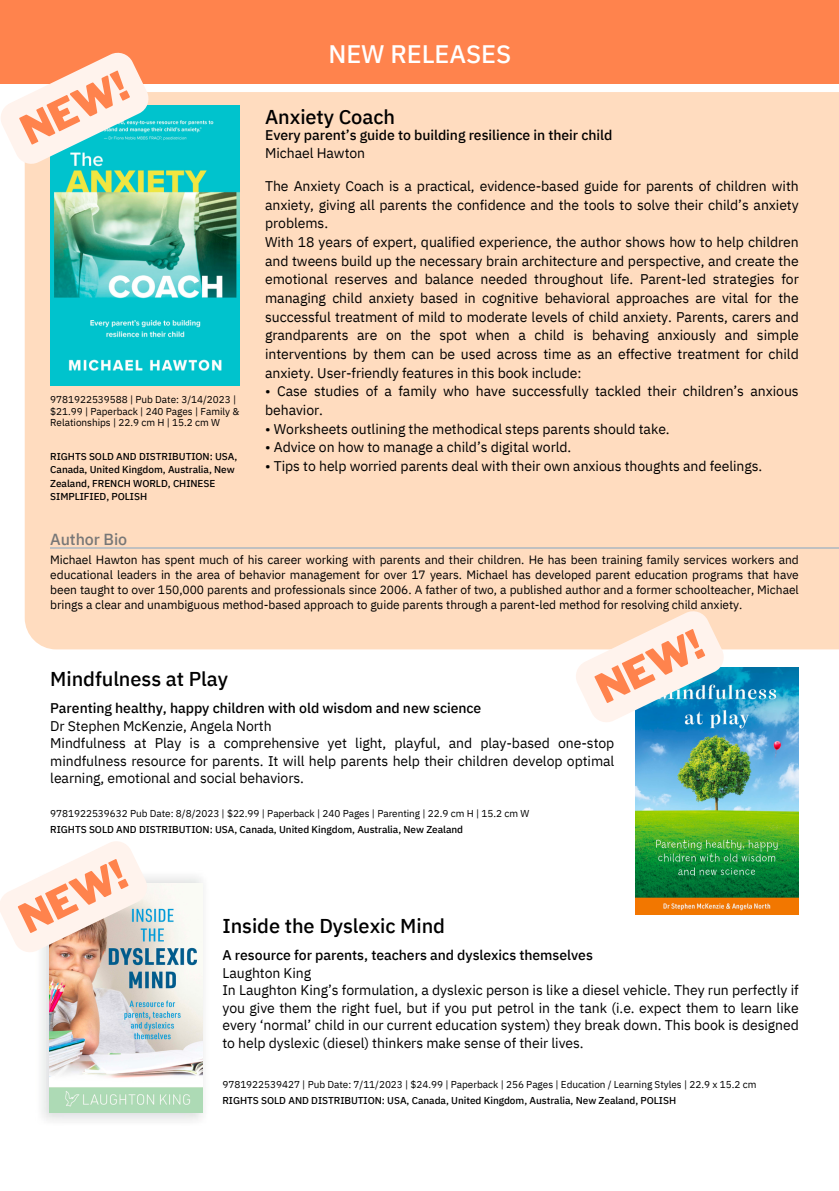
<style>
.page{position:relative;width:839px;height:1191px;background:#fff}
.page>*{position:absolute;margin:0;border:0;box-sizing:border-box;transform-origin:0 0}
.t1{font:900 40px "Libre Franklin";color:#ff834d}
.t2{font:500 25.2px "IBM Plex Sans";letter-spacing:-.005em;color:#fff}
.t3{font:500 20px "IBM Plex Sans";letter-spacing:-.005em;color:#000}
.t4{font:500 16px "IBM Plex Sans";letter-spacing:-.005em;color:#777}
.t5{font:14px/18.6px "IBM Plex Sans";letter-spacing:-.005em;color:#000;text-align:justify}
.t6{font:500 14px "IBM Plex Sans";letter-spacing:-.005em;color:#000}
.t7{font:12px/15px "IBM Plex Sans";letter-spacing:-.005em;color:#000;text-align:justify}
.t8{font:10px/11.6px "IBM Plex Sans";letter-spacing:-.005em;color:#000}
.t9{font:500 10px/13.4px "IBM Plex Sans";letter-spacing:-.005em;color:#000}
</style>
<div class="page">
<div style="left:0;top:0;width:838px;height:84px;background:#ff834d"></div>
<div style="left:25px;top:92px;width:813px;height:557px;background:#ffdcbf"></div>
<img style="left:50px;top:105px;width:189px;height:281px">
<img style="left:635px;top:667px;width:163px;height:248px">
<img style="left:41px;top:877px;width:163px;height:244px">
<img style="left:49px;top:883px;width:153px;height:230px">
<hr style="left:50px;top:548px;width:788px;height:1px;background:#c0c0c0">
<svg style="left:1px;top:52px;width:153px;height:117px"></svg>
<svg style="left:570px;top:606px;width:159px;height:122px;background:#d2dadb"></svg>
<svg style="left:0;top:841px;width:152px;height:117px"></svg>
<p class="t1" style="left:13px;top:111px;width:114px;rotate:-26deg">NEW!</p>
<p class="t8" style="left:50px;top:393px;width:191px">9781922539588 | Pub Date: 3/14/2023 | $21.99 | Paperback | 240 Pages | Family &amp;<br>Relationships | 22.9 cm H | 15.2 cm W</p>
<p class="t9" style="left:50px;top:450px;width:188px">RIGHTS SOLD AND DISTRIBUTION: USA,<br>Canada, United Kingdom, Australia, New<br>Zealand, FRENCH WORLD, CHINESE<br>SIMPLIFIED, POLISH</p>
<p class="t4" style="left:50px;top:528px;width:79px">Author Bio</p>
<p class="t2" style="left:328px;top:37px;width:184px">NEW RELEASES</p>
<p class="t3" style="left:265px;top:104px;width:131px">Anxiety Coach</p>
<p class="t6" style="left:265px;top:126px;width:349px">Every parent’s guide to building resilience in their child</p>
<p class="t5" style="left:265px;top:143px;width:102px">Michael Hawton</p>
<p class="t5" style="left:265px;top:176px;width:535px">The Anxiety Coach is a practical, evidence-based guide for parents of children with anxiety, giving all parents the confidence and the tools to solve their child’s anxiety problems.</p>
<p class="t5" style="left:265px;top:232px;width:535px">With 18 years of expert, qualified experience, the author shows how to help children and tweens build up the necessary brain architecture and perspective, and create the emotional reserves and balance needed throughout life. Parent-led strategies for managing child anxiety based in cognitive behavioral approaches are vital for the successful treatment of mild to moderate levels of child anxiety. Parents, carers and grandparents are on the spot when a child is behaving anxiously and simple interventions by them can be used across time as an effective treatment for child anxiety. User-friendly features in this book include:</p>
<p class="t5" style="left:265px;top:382px;width:535px">• Case studies of a family who have successfully tackled their children’s anxious behavior.</p>
<p class="t5" style="left:265px;top:419px;width:406px">• Worksheets outlining the methodical steps parents should take.</p>
<p class="t5" style="left:265px;top:438px;width:308px">• Advice on how to manage a child’s digital world.</p>
<p class="t5" style="left:265px;top:456px;width:498px">• Tips to help worried parents deal with their own anxious thoughts and feelings.</p>
<p class="t7" style="left:50px;top:552px;width:750px">Michael Hawton has spent much of his career working with parents and their children. He has been training family services workers and educational leaders in the area of behavior management for over 17 years. Michael has developed parent education programs that have been taught to over 150,000 parents and professionals since 2006. A father of two, a published author and a former schoolteacher, Michael brings a clear and unambiguous method-based approach to guide parents through a parent-led method for resolving child anxiety.</p>
<p class="t1" style="left:588px;top:670px;width:114px;rotate:-26deg">NEW!</p>
<p class="t3" style="left:50px;top:666px;width:179px">Mindfulness at Play</p>
<p class="t6" style="left:50px;top:699px;width:432px">Parenting healthy, happy children with old wisdom and new science</p>
<p class="t5" style="left:50px;top:716px;width:223px">Dr Stephen McKenzie, Angela North</p>
<p class="t5" style="left:50px;top:734px;width:565px;line-height:17.6px">Mindfulness at Play is a comprehensive yet light, playful, and play-based one-stop mindfulness resource for parents. It will help parents help their children develop optimal learning, emotional and social behaviors.</p>
<p class="t8" style="left:50px;top:807px;width:480px">9781922539632 Pub Date: 8/8/2023 | $22.99 | Paperback | 240 Pages | Parenting | 22.9 cm H | 15.2 cm W</p>
<p class="t9" style="left:50px;top:822px;width:414px">RIGHTS SOLD AND DISTRIBUTION: USA, Canada, United Kingdom, Australia, New Zealand</p>
<p class="t1" style="left:12px;top:900px;width:114px;rotate:-26deg">NEW!</p>
<p class="t3" style="left:222px;top:913px;width:224px">Inside the Dyslexic Mind</p>
<p class="t6" style="left:222px;top:946px;width:372px">A resource for parents, teachers and dyslexics themselves</p>
<p class="t5" style="left:222px;top:963px;width:90px">Laughton King</p>
<p class="t5" style="left:222px;top:981px;width:578px;line-height:17.4px">In Laughton King’s formulation, a dyslexic person is like a diesel vehicle. They run perfectly if you give them the right fuel, but if you put petrol in the tank (i.e. expect them to learn like every ‘normal’ child in our current education system) they break down. This book is designed to help dyslexic (diesel) thinkers make sense of their lives.</p>
<p class="t8" style="left:222px;top:1079px;width:535px">9781922539427 | Pub Date: 7/11/2023 | $24.99 | Paperback | 256 Pages | Education / Learning Styles | 22.9 x 15.2 cm</p>
<p class="t9" style="left:222px;top:1094px;width:455px">RIGHTS SOLD AND DISTRIBUTION: USA, Canada, United Kingdom, Australia, New Zealand, POLISH</p>
</div>
